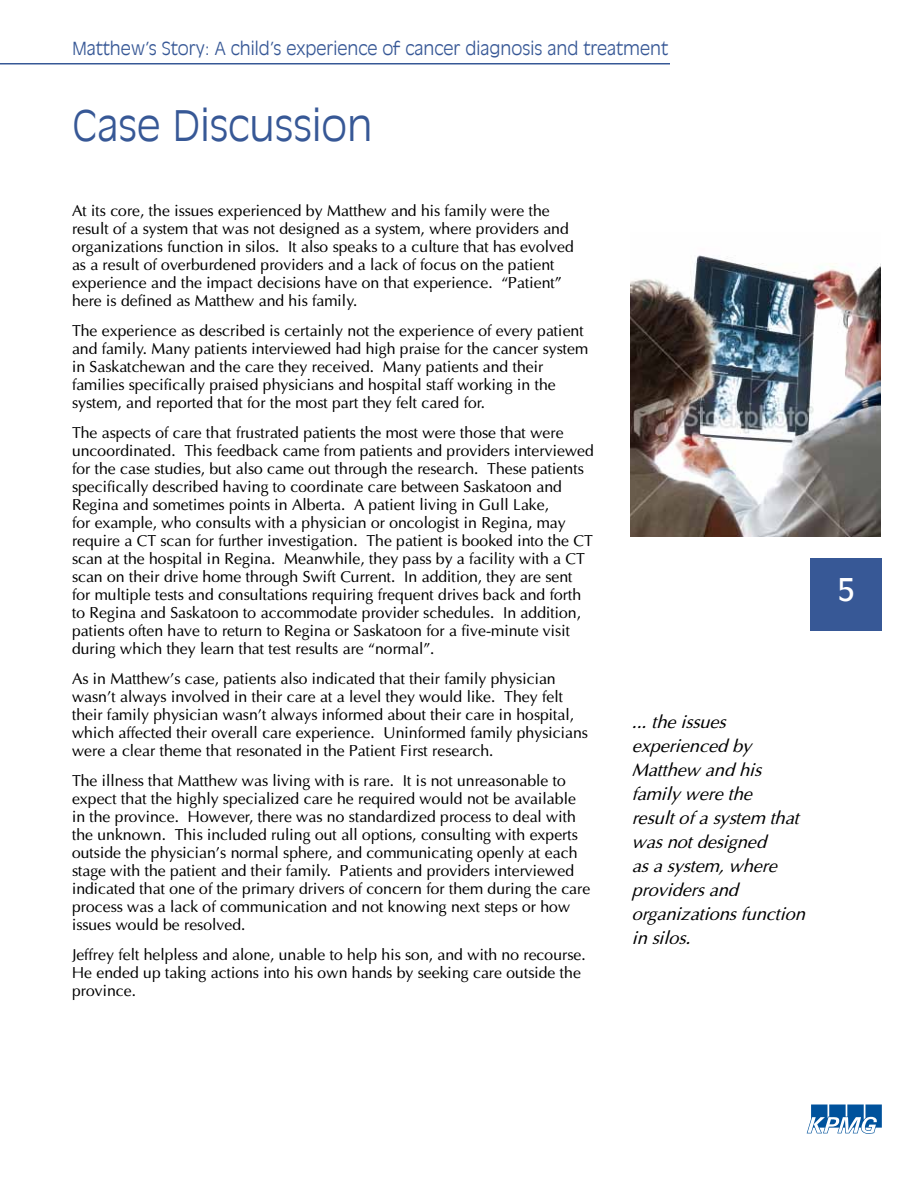
<style>
.page{position:relative;width:918px;height:1188px;background:#fff}
.page>*{position:absolute;margin:0;border:0;box-sizing:border-box;transform-origin:0 0}
.t1{font:300 42px "Antique Olive LT";color:#375896}
.t2{font:30px "Antique Olive";color:#fff}
.t3{font:italic 18px/24px "Optima";color:#000}
.t4{font:300 18px "Antique Olive LT";color:#375896}
.t5{font:15.75px/18px "Optima";color:#000}
</style>
<div class="page">
<div style="left:810px;top:558px;width:72px;height:72px;background:#375896"></div>
<hr style="left:0;top:63px;width:670px;height:1px;background:#375896">
<svg style="left:807px;top:1105px;width:75px;height:29px"></svg>
<img style="left:630px;top:255px;width:250px;height:281px">
<p class="t4" style="left:72px;top:38px;width:598px">Matthew’s Story: A child’s experience of cancer diagnosis and treatment</p>
<h1 class="t1" style="left:72px;top:100px;width:302px">Case Discussion</h1>
<p class="t5" style="left:72px;top:201px;width:503px">At its core, the issues experienced by Matthew and his family were the result of a system that was not designed as a system, where providers and organizations function in silos. It also speaks to a culture that has evolved as a result of overburdened providers and a lack of focus on the patient experience and the impact decisions have on that experience. “Patient” here is defined as Matthew and his family.</p>
<p class="t5" style="left:72px;top:321px;width:518px">The experience as described is certainly not the experience of every patient and family. Many patients interviewed had high praise for the cancer system in Saskatchewan and the care they received. Many patients and their families specifically praised physicians and hospital staff working in the system, and reported that for the most part they felt cared for.</p>
<p class="t5" style="left:72px;top:423px;width:524px">The aspects of care that frustrated patients the most were those that were uncoordinated. This feedback came from patients and providers interviewed for the case studies, but also came out through the research. These patients specifically described having to coordinate care between Saskatoon and Regina and sometimes points in Alberta. A patient living in Gull Lake,<br>for example, who consults with a physician or oncologist in Regina, may require a CT scan for further investigation. The patient is booked into the CT scan at the hospital in Regina. Meanwhile, they pass by a facility with a CT scan on their drive home through Swift Current. In addition, they are sent for multiple tests and consultations requiring frequent drives back and forth to Regina and Saskatoon to accommodate provider schedules. In addition, patients often have to return to Regina or Saskatoon for a five-minute visit during which they learn that test results are “normal”.</p>
<p class="t5" style="left:72px;top:669px;width:517px">As in Matthew’s case, patients also indicated that their family physician wasn’t always involved in their care at a level they would like. They felt their family physician wasn’t always informed about their care in hospital, which affected their overall care experience. Uninformed family physicians were a clear theme that resonated in the Patient First research.</p>
<p class="t5" style="left:72px;top:771px;width:520px">The illness that Matthew was living with is rare. It is not unreasonable to expect that the highly specialized care he required would not be available in the province. However, there was no standardized process to deal with the unknown. This included ruling out all options, consulting with experts outside the physician’s normal sphere, and communicating openly at each stage with the patient and their family. Patients and providers interviewed indicated that one of the primary drivers of concern for them during the care process was a lack of communication and not knowing next steps or how issues would be resolved.</p>
<p class="t5" style="left:72px;top:945px;width:515px">Jeffrey felt helpless and alone, unable to help his son, and with no recourse.<br>He ended up taking actions into his own hands by seeking care outside the province.</p>
<p class="t3" style="left:632px;top:710px;width:175px">... the issues experienced by<br>Matthew and his family were the<br>result of a system that was not designed<br>as a system, where providers and organizations function in silos.</p>
<h2 class="t2" style="left:837px;top:570px;width:19px">5</h2>
</div>
